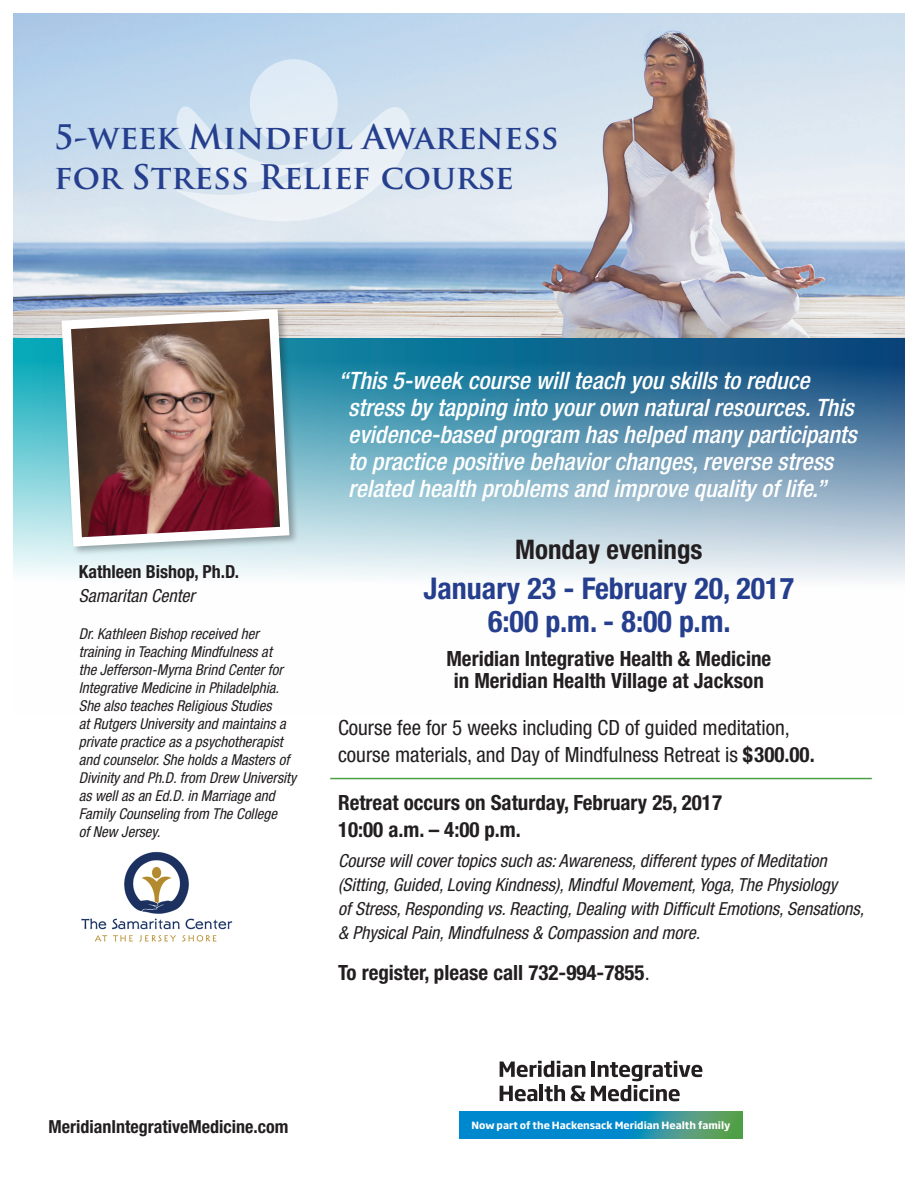
<style>
.page{position:relative;width:918px;height:1188px;background:#fff}
.page>*{position:absolute;margin:0;border:0;box-sizing:border-box;transform-origin:0 0}
.t1{font:700 33px/40.5px "Trajan Pro";color:#253f8e}
.t2{font:700 condensed 30px/33px "Helvetica Neue LT Std";color:#253f8e;text-align:center}
.t3{font:700 condensed 27px "Helvetica Neue LT Std";color:#231f20}
.t4{font:italic 500 condensed 24px/27px "Helvetica Neue LT Std";color:#fff}
.t5{font:700 condensed 21px/22.5px "Helvetica Neue LT Std";color:#231f20;text-align:center}
.t6{font:condensed 21px/27px "Helvetica Neue LT Std";color:#231f20}
.t7{font:italic condensed 18px/24px "Helvetica Neue LT Std";color:#231f20}
.t8{font:700 condensed 18px "Helvetica Neue LT Std";color:#231f20}
.t9{font:italic condensed 15px/18px "Helvetica Neue LT Std";color:#231f20}
.t10{font:700 9.9px "Soho Gothic Pro";color:#fff}
.s1{font-weight:700}
.s2{font-weight:400}
</style>
<div class="page">
<svg style="left:14px;top:362px;width:890px;height:219px;background:#86b4c8"></svg>
<svg style="left:14px;top:338px;width:890px;height:24px;background:#0c678f"></svg>
<img style="left:14px;top:14px;width:890px;height:324px">
<div style="left:250px;top:59px;width:88px;height:88px;background:#deebf6;border-radius:50%"></div>
<svg style="left:174px;top:87px;width:237px;height:136px;background:#dce8f2"></svg>
<svg style="left:460px;top:1112px;width:282px;height:26px;background:#198fb2"></svg>
<svg style="left:500px;top:1061px;width:85px;height:16px"></svg>
<svg style="left:500px;top:1086px;width:37px;height:15px"></svg>
<hr style="left:540px;top:1085px;width:3px;height:16px;background:#231f20">
<svg style="left:545px;top:1085px;width:20px;height:16px"></svg>
<svg style="left:571px;top:1085px;width:14px;height:16px"></svg>
<svg style="left:591px;top:1061px;width:111px;height:40px"></svg>
<hr style="left:330px;top:778px;width:542px;height:1px;background:#4b9f45">
<div style="left:60px;top:308px;width:239px;height:249px;background:#231f20;opacity:.35"></div>
<img style="left:57px;top:305px;width:237px;height:246px">
<img style="left:81px;top:851px;width:152px;height:91px">
<h1 class="t1" style="left:54px;top:117px;width:506px">5-week Mindful Awareness for Stress Relief course</h1>
<p class="t8" style="left:79px;top:561px;width:162px">Kathleen Bishop, Ph.D.</p>
<p class="t7" style="left:79px;top:584px;width:117px">Samaritan Center</p>
<p class="t9" style="left:79px;top:625px;width:219px">Dr. Kathleen Bishop received her training in Teaching Mindfulness at<br>the Jefferson-Myrna Brind Center for Integrative Medicine in Philadelphia.<br>She also teaches Religious Studies<br>at Rutgers University and maintains a private practice as a psychotherapist and counselor. She holds a Masters of Divinity and Ph.D. from Drew University as well as an Ed.D. in Marriage and Family Counseling from The College<br>of New Jersey.</p>
<p class="t4" style="left:348px;top:368px;width:510px;text-indent:-10px">“This 5-week course will teach you skills to reduce stress by tapping into your own natural resources. This evidence-based program has helped many participants to practice positive behavior changes, reverse stress related health problems and improve quality of life.”</p>
<h3 class="t3" style="left:515px;top:533px;width:189px">Monday evenings</h3>
<h2 class="t2" style="left:424px;top:571px;width:372px">January 23 - February 20, 2017<br>6:00 p.m. - 8:00 p.m.</h2>
<h3 class="t5" style="left:446px;top:647px;width:326px">Meridian Integrative Health &amp; Medicine in Meridian Health Village at Jackson</h3>
<h3 class="t6" style="left:338px;top:714px;width:478px">Course fee for 5 weeks including CD of guided meditation, course materials, and Day of Mindfulness Retreat is <span class="s1">$300.00.</span></h3>
<h3 class="t5" style="left:338px;top:788px;width:386px;line-height:27px;text-align:left">Retreat occurs on Saturday, February 25, 2017<br>10:00 a.m. – 4:00 p.m.</h3>
<p class="t7" style="left:338px;top:850px;width:528px">Course will cover topics such as: Awareness, different types of Meditation (Sitting, Guided, Loving Kindness), Mindful Movement, Yoga, The Physiology<br>of Stress, Responding vs. Reacting, Dealing with Difficult Emotions, Sensations, &amp; Physical Pain, Mindfulness &amp; Compassion and more.</p>
<h3 class="t5" style="left:338px;top:961px;width:313px">To register, please call 732-994-7855<span class="s2">.</span></h3>
<p class="t8" style="left:49px;top:1116px;width:241px">MeridianIntegrativeMedicine.com</p>
<p class="t10" style="left:472px;top:1117px;width:260px">Now part of the Hackensack Meridian Health family</p>
</div>
